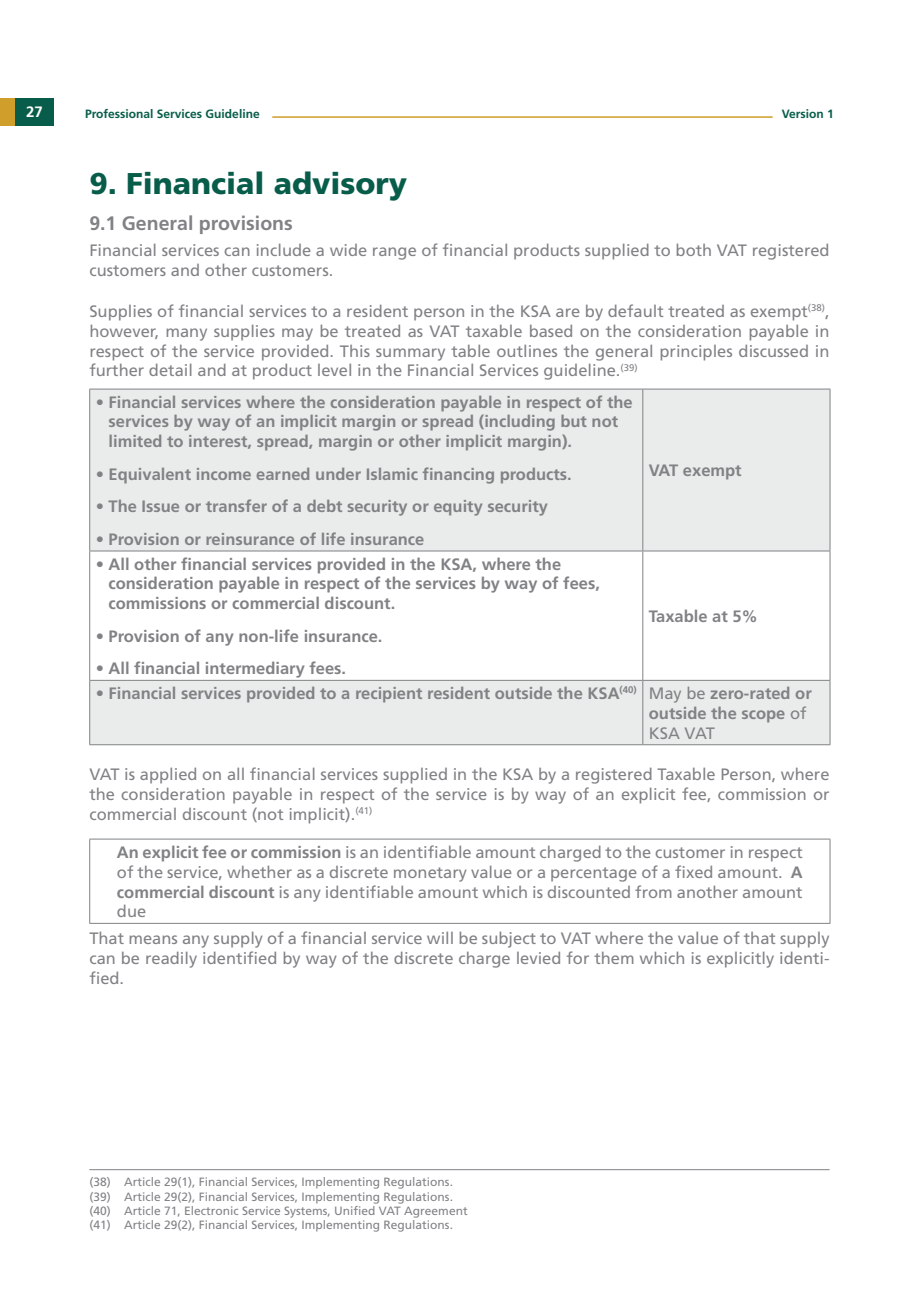
<style>
.page{position:relative;width:919px;height:1289px;background:#fff}
.page>*{position:absolute;margin:0;border:0;box-sizing:border-box;transform-origin:0 0}
.english_body_text{font:900 30px "Frutiger";color:#085d4a}
.english_body_text-2{font:700 19.5px "Frutiger";color:#808285}
.english_body_text-3{font:16.5px/19.8px "Frutiger CE";color:#808285}
.english_body_text-4{font:700 16.5px/19.8px "Frutiger CE";color:#808285}
.Body_Text{font:16.5px/19.8px "Frutiger CE";color:#808285}
.t1{font:700 15px "Frutiger";color:#fff}
.Footnote{font:12px "Frutiger CE";color:#808285}
.t2{font:700 12px "Frutiger CE";color:#085d4a}
.english_body_text-5{font:9.6px "Frutiger CE";color:#808285}
.english_body_text-6{font:700 9.6px "Frutiger CE";color:#808285}
.s1{font-size:16.5px}
.s2{font-weight:400}
.s3{font-family:"Frutiger";font-weight:700}
</style>
<div class="page">
<div style="left:15px;top:98px;width:39px;height:27px;background:#085d4a"></div>
<div style="left:0;top:98px;width:15px;height:27px;background:#d09e2a"></div>
<hr style="left:272px;top:116px;width:500px;height:2px;background:#d09e2a">
<svg style="left:90px;top:390px;width:739px;height:354px;fill:#e9ecea"></svg>
<hr style="left:89px;top:389px;width:553px;height:1px;background:#808285">
<hr style="left:89px;top:389px;width:1px;height:161px;background:#808285">
<hr style="left:642px;top:389px;width:188px;height:1px;background:#808285">
<hr style="left:642px;top:389px;width:1px;height:161px;background:#808285">
<hr style="left:829px;top:389px;width:1px;height:161px;background:#808285">
<hr style="left:89px;top:550px;width:553px;height:1px;background:#808285">
<hr style="left:89px;top:551px;width:1px;height:129px;background:#808285">
<hr style="left:642px;top:550px;width:188px;height:1px;background:#808285">
<hr style="left:642px;top:551px;width:1px;height:129px;background:#808285">
<hr style="left:829px;top:551px;width:1px;height:129px;background:#808285">
<hr style="left:89px;top:680px;width:553px;height:1px;background:#808285">
<hr style="left:89px;top:680px;width:1px;height:64px;background:#808285">
<hr style="left:642px;top:680px;width:188px;height:1px;background:#808285">
<hr style="left:642px;top:680px;width:1px;height:64px;background:#808285">
<hr style="left:829px;top:680px;width:1px;height:64px;background:#808285">
<hr style="left:89px;top:744px;width:553px;height:1px;background:#808285">
<hr style="left:642px;top:744px;width:188px;height:1px;background:#808285">
<hr style="left:89px;top:838px;width:741px;height:1px;background:#808285">
<hr style="left:89px;top:839px;width:1px;height:84px;background:#808285">
<hr style="left:829px;top:839px;width:1px;height:84px;background:#808285">
<hr style="left:89px;top:923px;width:741px;height:1px;background:#808285">
<hr style="left:89px;top:1169px;width:740px;height:1px;background:#808285">
<p class="t1" style="left:26px;top:103px;width:18px">27</p>
<p class="t2" style="left:85px;top:106px;width:176px">Professional Services Guideline</p>
<p class="t2" style="left:781px;top:106px;width:54px">Version 1</p>
<p class="english_body_text" style="left:89px;top:165px;width:319px">9. Financial advisory</p>
<p class="english_body_text-2" style="left:89px;top:211px;width:205px">9.1 General provisions</p>
<p class="Body_Text" style="left:89px;top:240px;width:741px">Financial services can include a wide range of financial products supplied to both VAT registered customers and other customers.</p>
<p class="english_body_text-3" style="left:821px;top:301px;width:9px">,<sup>(</sup></p>
<p class="english_body_text-5" style="left:807px;top:302px;width:15px">)38</p>
<p class="english_body_text-3" style="left:89px;top:301px;width:741px">Supplies of financial services to a resident person in the KSA are by default treated as exempt however, many supplies may be treated as VAT taxable based on the consideration payable in respect of the service provided. This summary table outlines the general principles discussed in</p>
<p class="english_body_text-5" style="left:616px;top:362px;width:23px">)<span class="s1">.</span> 39(</p>
<p class="english_body_text-3" style="left:89px;top:360px;width:528px">further detail and at product level in the Financial Services guideline</p>
<p class="english_body_text-4" style="left:108px;top:392px;width:525px;text-indent:-13px">• Financial services where the consideration payable in respect of the services by way of an implicit margin or spread (including but not limited to interest, spread, margin or other implicit margin .(</p>
<p class="english_body_text-4" style="left:96px;top:464px;width:477px">• Equivalent income earned under Islamic financing products.</p>
<p class="english_body_text-4" style="left:96px;top:496px;width:454px">• The Issue or transfer of a debt security or equity security</p>
<p class="english_body_text-4" style="left:96px;top:529px;width:330px">• Provision or reinsurance of life insurance</p>
<p class="english_body_text-4" style="left:648px;top:460px;width:94px">VAT exempt</p>
<p class="english_body_text-4" style="left:108px;top:554px;width:493px;text-indent:-13px">• All other financial services provided in the KSA, where the consideration payable in respect of the services by way of fees, commissions or commercial discount.</p>
<p class="english_body_text-4" style="left:96px;top:626px;width:288px">• Provision of any non-life insurance.</p>
<p class="english_body_text-4" style="left:96px;top:658px;width:252px">• All financial intermediary fees.</p>
<p class="english_body_text-6" style="left:619px;top:684px;width:19px">(40)</p>
<p class="english_body_text-4" style="left:96px;top:683px;width:525px">• Financial services provided to a recipient resident outside the KSA</p>
<p class="english_body_text-4" style="left:648px;top:606px;width:111px">Taxable at 5%</p>
<p class="english_body_text-4" style="left:648px;top:683px;width:164px"><span class="s2">May be</span> zero-rated or</p>
<p class="english_body_text-4" style="left:648px;top:703px;width:159px">outside the scope <span class="s2">of<br>KSA VAT</span></p>
<p class="english_body_text-3" style="left:89px;top:764px;width:741px">VAT is applied on all financial services supplied in the KSA by a registered Taxable Person, where the consideration payable in respect of the service is by way of an explicit fee, commission or</p>
<p class="english_body_text-5" style="left:358px;top:805px;width:15px">41(</p>
<p class="english_body_text-3" style="left:89px;top:804px;width:271px">commercial discount (not implicit <sup>)</sup>.(</p>
<p class="english_body_text-3" style="left:117px;top:842px;width:687px;text-align:justify"><span class="s3">An explicit fee or commission</span> is an identifiable amount charged to the customer in respect of the service, whether as a discrete monetary value or a percentage of a fixed amount <span class="s3">A</span>. <span class="s3">commercial discount</span> is any identifiable amount which is discounted from another amount due</p>
<p class="Body_Text" style="left:89px;top:928px;width:741px">That means any supply of a financial service will be subject to VAT where the value of that supply</p>
<p class="Body_Text" style="left:89px;top:967px;width:36px">fied.</p>
<p class="Body_Text" style="left:89px;top:948px;width:741px">can be readily identified by way of the discrete charge levied for them which is explicitly identi-</p>
<p class="Footnote" style="left:89px;top:1174px;width:23px">(38)</p>
<p class="Footnote" style="left:124px;top:1174px;width:330px">Article 29 , )1( Financial Services, Implementing Regulations.</p>
<p class="Footnote" style="left:89px;top:1189px;width:23px">(39)</p>
<p class="Footnote" style="left:124px;top:1189px;width:330px">Article 29 , )2( Financial Services, Implementing Regulations.</p>
<p class="Footnote" style="left:89px;top:1203px;width:23px">(40)</p>
<p class="Footnote" style="left:124px;top:1203px;width:345px">Article 71, Electronic Service Systems, Unified VAT Agreement</p>
<p class="Footnote" style="left:89px;top:1218px;width:23px">(41)</p>
<p class="Footnote" style="left:124px;top:1218px;width:330px">Article 29 , )2( Financial Services, Implementing Regulations.</p>
</div>
